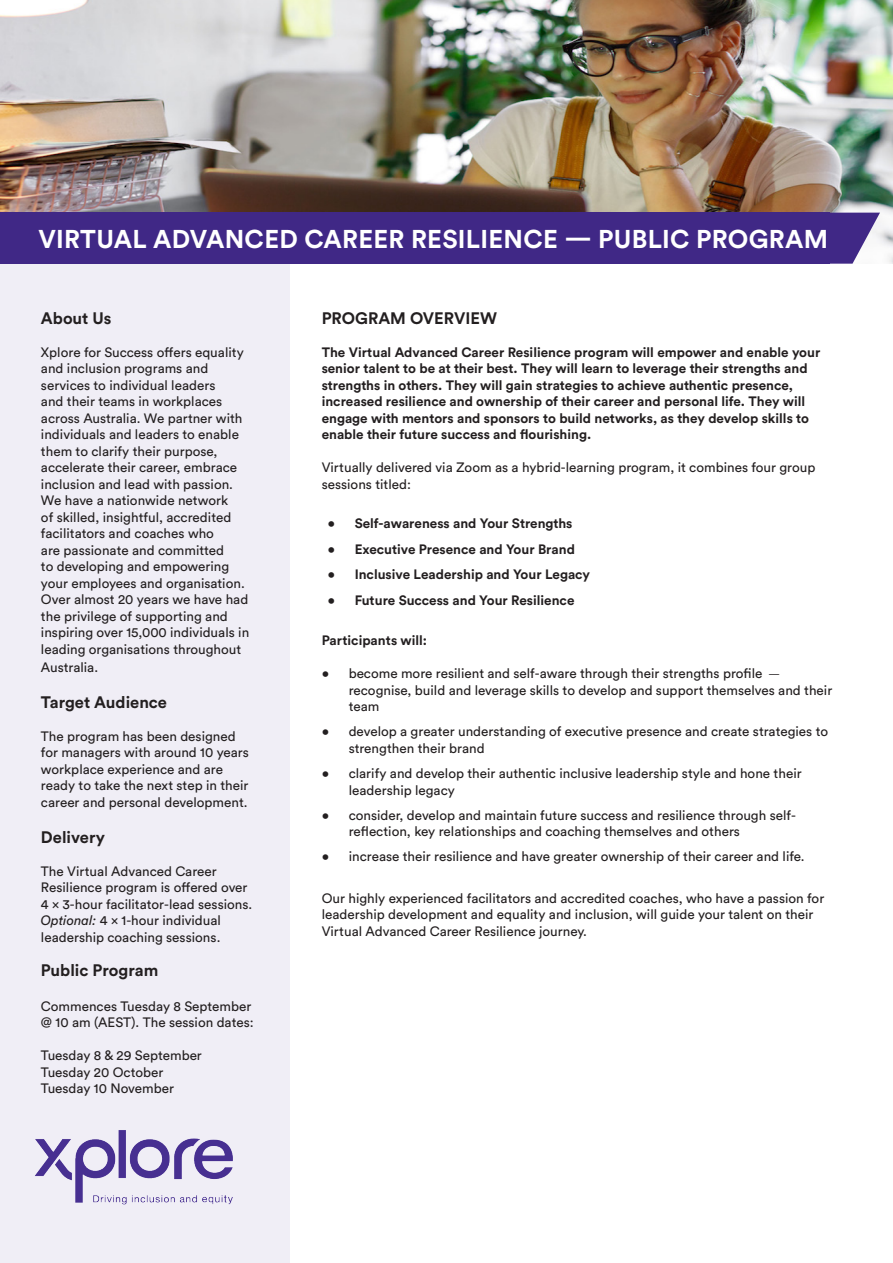
<style>
.page{position:relative;width:893px;height:1263px;background:#fff}
.page>*{position:absolute;margin:0;border:0;box-sizing:border-box;transform-origin:0 0}
.PROGRAM_HEADING{font:700 25.5px "Circular Std";letter-spacing:.01em;color:#fff}
.SUB_HEADINGS{font:700 16.5px "Circular Std";color:#231f20}
.SUB_HEADINGS-2{font:13.5px/16.5px "Circular Std";color:#231f20}
.t1{font:700 13.5px/16.5px "Circular Std";color:#231f20}
.s1{font-style:italic}
.s2{font-family:"Adobe Caslon Pro"}
</style>
<div class="page">
<div style="left:0;top:0;width:289px;height:1263px;background:#f0eef6"></div>
<img style="left:0;top:0;width:893px;height:264px">
<img style="left:35px;top:1130px;width:198px;height:75px">
<svg style="left:829px;top:213px;width:51px;height:51px"></svg>
<div style="left:0;top:213px;width:829px;height:51px;background:#402886"></div>
<p class="PROGRAM_HEADING" style="left:38px;top:223px;width:791px">VIRTUAL ADVANCED CAREER RESILIENCE — PUBLIC PROGRAM</p>
<p class="SUB_HEADINGS" style="left:41px;top:307px;width:72px">About Us</p>
<p class="SUB_HEADINGS-2" style="left:41px;top:344px;width:204px">Xplore for Success offers equality</p>
<p class="SUB_HEADINGS-2" style="left:41px;top:360px;width:169px">and inclusion programs and</p>
<p class="SUB_HEADINGS-2" style="left:41px;top:377px;width:176px">services to individual leaders</p>
<p class="SUB_HEADINGS-2" style="left:41px;top:393px;width:183px">and their teams in workplaces</p>
<p class="SUB_HEADINGS-2" style="left:41px;top:410px;width:203px">across Australia. We partner with</p>
<p class="SUB_HEADINGS-2" style="left:41px;top:426px;width:200px">individuals and leaders to enable</p>
<p class="SUB_HEADINGS-2" style="left:41px;top:443px;width:178px">them to clarify their purpose,</p>
<p class="SUB_HEADINGS-2" style="left:41px;top:459px;width:198px">accelerate their career, embrace</p>
<p class="SUB_HEADINGS-2" style="left:41px;top:476px;width:194px">inclusion and lead with passion.</p>
<p class="SUB_HEADINGS-2" style="left:41px;top:492px;width:189px">We have a nationwide network</p>
<p class="SUB_HEADINGS-2" style="left:41px;top:509px;width:192px">of skilled, insightful, accredited</p>
<p class="SUB_HEADINGS-2" style="left:41px;top:525px;width:175px">facilitators and coaches who</p>
<p class="SUB_HEADINGS-2" style="left:41px;top:542px;width:185px">are passionate and committed</p>
<p class="SUB_HEADINGS-2" style="left:41px;top:558px;width:190px">to developing and empowering</p>
<p class="SUB_HEADINGS-2" style="left:41px;top:575px;width:205px">your employees and organisation.</p>
<p class="SUB_HEADINGS-2" style="left:41px;top:591px;width:209px">Over almost 20 years we have had</p>
<p class="SUB_HEADINGS-2" style="left:41px;top:608px;width:188px">the privilege of supporting and</p>
<p class="SUB_HEADINGS-2" style="left:41px;top:624px;width:210px">inspiring over 15,000 individuals in</p>
<p class="SUB_HEADINGS-2" style="left:41px;top:641px;width:202px">leading organisations throughout</p>
<p class="SUB_HEADINGS-2" style="left:41px;top:659px;width:59px">Australia.</p>
<p class="SUB_HEADINGS" style="left:41px;top:691px;width:128px">Target Audience</p>
<p class="SUB_HEADINGS-2" style="left:41px;top:728px;width:196px">The program has been designed</p>
<p class="SUB_HEADINGS-2" style="left:41px;top:744px;width:209px">for managers with around 10 years</p>
<p class="SUB_HEADINGS-2" style="left:41px;top:761px;width:184px">workplace experience and are</p>
<p class="SUB_HEADINGS-2" style="left:41px;top:777px;width:209px">ready to take the next step in their</p>
<p class="SUB_HEADINGS-2" style="left:41px;top:794px;width:208px">career and personal development.</p>
<p class="SUB_HEADINGS" style="left:41px;top:826px;width:66px">Delivery</p>
<p class="SUB_HEADINGS-2" style="left:41px;top:863px;width:213px">The Virtual Advanced Career Resilience program is offered over 4 × 3-hour facilitator-lead sessions.<br><span class="s1">Optional:</span> 4 × 1-hour individual leadership coaching sessions.</p>
<p class="SUB_HEADINGS" style="left:41px;top:960px;width:119px">Public Program</p>
<p class="SUB_HEADINGS-2" style="left:41px;top:998px;width:214px">Commences Tuesday 8 September @ 10 am (AEST). The session dates:</p>
<p class="SUB_HEADINGS-2" style="left:41px;top:1047px;width:162px">Tuesday 8 &amp; 29 September</p>
<p class="SUB_HEADINGS-2" style="left:41px;top:1064px;width:124px">Tuesday 20 October</p>
<p class="SUB_HEADINGS-2" style="left:41px;top:1080px;width:134px">Tuesday 10 November</p>
<p class="SUB_HEADINGS" style="left:322px;top:307px;width:177px">PROGRAM OVERVIEW</p>
<p class="t1" style="left:322px;top:343px;width:500px">The Virtual Advanced Career Resilience program will empower and enable your senior talent to be at their best. They will learn to leverage their strengths and strengths in others. They will gain strategies to achieve authentic presence, increased resilience and ownership of their career and personal life. They will engage with mentors and sponsors to build networks, as they develop skills to enable their future success and flourishing.</p>
<p class="SUB_HEADINGS-2" style="left:322px;top:459px;width:495px">Virtually delivered via Zoom as a hybrid-learning program, it combines four group sessions titled:</p>
<p class="t1" style="left:328px;top:515px;width:246px">• Self-awareness and Your Strengths</p>
<p class="t1" style="left:328px;top:540px;width:249px">• Executive Presence and Your Brand</p>
<p class="t1" style="left:328px;top:566px;width:264px">• Inclusive Leadership and Your Legacy</p>
<p class="t1" style="left:328px;top:591px;width:248px">• Future Success and Your Resilience</p>
<p class="t1" style="left:322px;top:632px;width:107px">Participants will:</p>
<p class="SUB_HEADINGS-2" style="left:349px;top:665px;width:485px;text-indent:-27px">• become more resilient and self-aware through their strengths profile <span class="s2">- </span>recognise, build and leverage skills to develop and support themselves and their team</p>
<p class="SUB_HEADINGS-2" style="left:349px;top:723px;width:481px;text-indent:-27px">• develop a greater understanding of executive presence and create strategies to strengthen their brand</p>
<p class="SUB_HEADINGS-2" style="left:349px;top:765px;width:455px;text-indent:-27px">• clarify and develop their authentic inclusive leadership style and hone their leadership legacy</p>
<p class="SUB_HEADINGS-2" style="left:349px;top:806px;width:449px;text-indent:-27px">• consider, develop and maintain future success and resilience through self&shy;reflection, key relationships and coaching themselves and others</p>
<p class="SUB_HEADINGS-2" style="left:322px;top:848px;width:484px">• increase their resilience and have greater ownership of their career and life.</p>
<p class="SUB_HEADINGS-2" style="left:322px;top:889px;width:504px">Our highly experienced facilitators and accredited coaches, who have a passion for</p>
<p class="SUB_HEADINGS-2" style="left:322px;top:906px;width:493px">leadership development and equality and inclusion, will guide your talent on their</p>
<p class="SUB_HEADINGS-2" style="left:322px;top:922px;width:267px">Virtual Advanced Career Resilience journey.</p>
</div>
